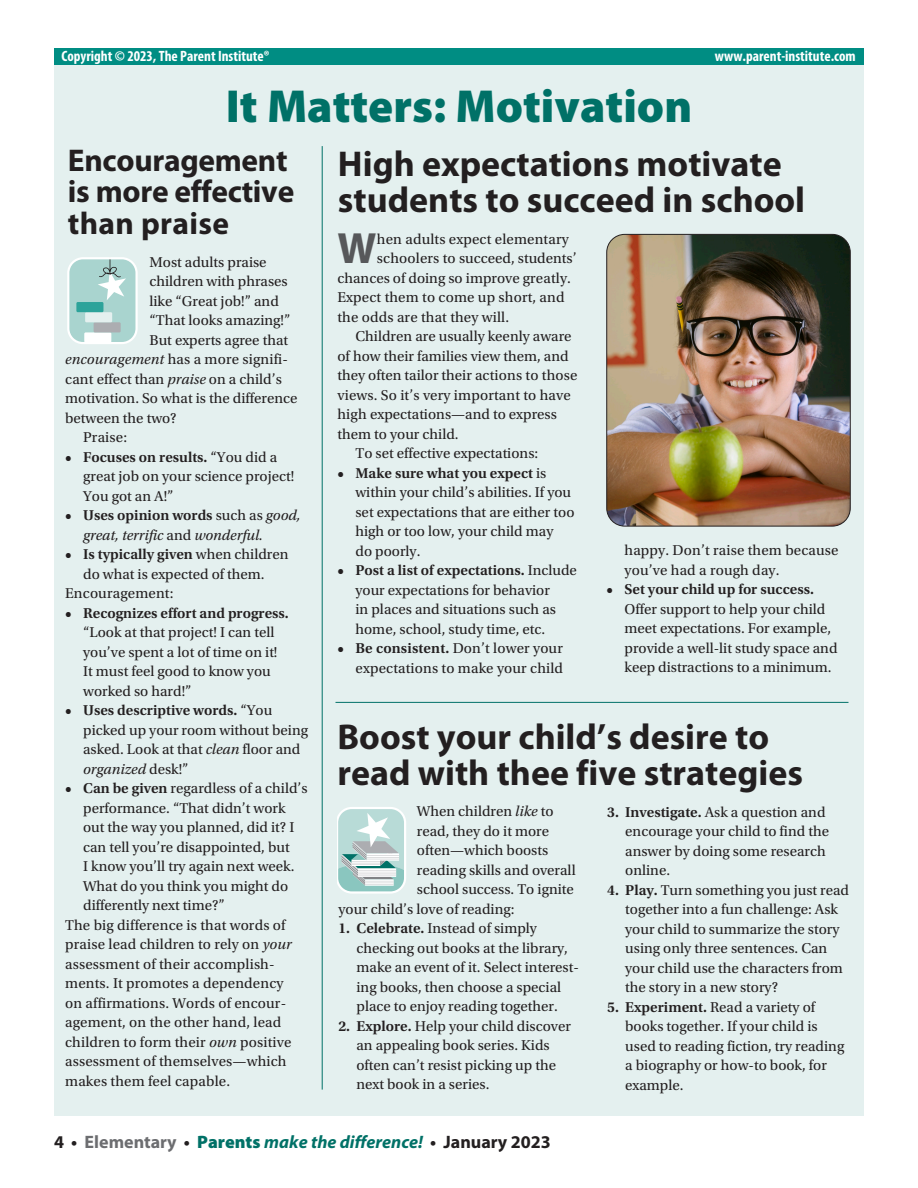
<style>
.page{position:relative;width:918px;height:1188px;background:#fff}
.page>*{position:absolute;margin:0;border:0;box-sizing:border-box;transform-origin:0 0}
.t1{font:900 46.5px "Myriad Pro";color:#007167}
.t2{font:700 43.95px "Myriad Pro";color:#57585a}
.t3{font:700 36px/36px "Myriad Pro";color:#231f20}
.t4{font:700 31.5px/31.5px "Myriad Pro";letter-spacing:-.01em;color:#231f20}
.t5{font:italic 700 18px "Myriad Pro";color:#007167}
.t6{font:15px/19.5px "Utopia Std";color:#231f20}
.t7{font:600 15px "Utopia Std";color:#231f20}
.t8{font:700 condensed 15px "Myriad Pro";color:#fff}
.t9{font:italic 15px/19.5px "Utopia Std";color:#231f20}
.s1{font-style:italic}
.s2{font-weight:600}
.s3{font-weight:600;font-style:normal}
.s4{font-style:normal}
.s5{font-weight:400}
.s6{font-style:normal;color:#231f20}
.s7{font-style:normal;color:#6c6d70}
.s8{font-weight:900;font-style:normal}
</style>
<div class="page">
<div style="left:54px;top:53px;width:810px;height:1063px;background:#e4f0ef"></div>
<hr style="left:336px;top:702px;width:513px;height:1px;background:#007167">
<hr style="left:322px;top:146px;width:1px;height:944px;background:#007167">
<svg style="left:67px;top:257px;width:71px;height:87px;background:#b7d8d5"></svg>
<svg style="left:337px;top:807px;width:69px;height:87px;background:#bfd8d6"></svg>
<div style="left:54px;top:49px;width:810px;height:16px;background:#008d83"></div>
<img style="left:607px;top:234px;width:243px;height:292px">
<div style="left:606px;top:234px;width:245px;height:292px;border:1px solid #231f20;border-radius:18px"></div>
<p class="t8" style="left:62px;top:46px;width:210px">Copyright © 2023, The Parent Institute®</p>
<p class="t8" style="left:715px;top:46px;width:142px">www.parent-institute.com</p>
<h1 class="t1" style="left:226px;top:75px;width:468px">It Matters: Motivation</h1>
<h3 class="t4" style="left:68px;top:143px;width:228px">Encouragement is more effective than praise</h3>
<p class="t6" style="left:150px;top:253px;width:119px">Most adults praise</p>
<p class="t6" style="left:150px;top:272px;width:140px">children with phrases</p>
<p class="t6" style="left:150px;top:292px;width:131px">like “Great job!” and</p>
<p class="t6" style="left:150px;top:311px;width:142px">“That looks amazing!”</p>
<p class="t6" style="left:150px;top:331px;width:140px">But experts agree that</p>
<p class="t6" style="left:65px;top:350px;width:224px"><span class="s1">encouragement</span> has a more signifi-</p>
<p class="t6" style="left:65px;top:370px;width:218px">cant effect than <span class="s1">praise</span> on a child’s</p>
<p class="t6" style="left:65px;top:389px;width:234px">motivation. So what is the difference</p>
<p class="t6" style="left:65px;top:409px;width:113px">between the two?</p>
<p class="t6" style="left:83px;top:428px;width:45px">Praise:</p>
<p class="t6" style="left:83px;top:448px;width:213px;text-indent:-18px"><span class="s2">• Focuses on results.</span> “You did a great job on your science project!<br>You got an A!”</p>
<p class="t9" style="left:83px;top:506px;width:219px;text-indent:-18px"><span class="s3">• Uses opinion words</span> <span class="s4">such as</span> good, great, terrific <span class="s4">and</span> wonderful.</p>
<p class="t7" style="left:65px;top:546px;width:225px">• Is typically given <span class="s5">when children</span></p>
<p class="t6" style="left:83px;top:565px;width:183px">do what is expected of them.</p>
<p class="t6" style="left:65px;top:584px;width:110px">Encouragement:</p>
<p class="t7" style="left:65px;top:605px;width:225px">• Recognizes effort and progress.</p>
<p class="t6" style="left:83px;top:623px;width:196px">“Look at that project! I can tell you’ve spent a lot of time on it!<br>It must feel good to know you worked so hard!”</p>
<p class="t6" style="left:83px;top:701px;width:226px;text-indent:-18px"><span class="s2">• Uses descriptive words.</span> “You picked up your room without being asked. Look at that <span class="s1">clean</span> floor and <span class="s1">organized</span> desk!”</p>
<p class="t6" style="left:65px;top:779px;width:244px"><span class="s2">• Can be given</span> regardless of a child’s</p>
<p class="t6" style="left:83px;top:799px;width:204px">performance. “That didn’t work</p>
<p class="t6" style="left:83px;top:818px;width:213px">out the way you planned, did it? I</p>
<p class="t6" style="left:83px;top:838px;width:208px">can tell you’re disappointed, but</p>
<p class="t6" style="left:83px;top:857px;width:213px">I know you’ll try again next week.</p>
<p class="t6" style="left:83px;top:877px;width:207px">What do you think you might do</p>
<p class="t6" style="left:83px;top:896px;width:143px">differently next time?”</p>
<p class="t6" style="left:65px;top:916px;width:222px">The big difference is that words of</p>
<p class="t6" style="left:65px;top:935px;width:228px">praise lead children to rely on <span class="s1">your</span></p>
<p class="t6" style="left:65px;top:955px;width:211px">assessment of their accomplish-</p>
<p class="t6" style="left:65px;top:974px;width:220px">ments. It promotes a dependency</p>
<p class="t6" style="left:65px;top:994px;width:223px">on affirmations. Words of encour-</p>
<p class="t6" style="left:65px;top:1013px;width:218px">agement, on the other hand, lead</p>
<p class="t6" style="left:65px;top:1033px;width:228px">children to form their <span class="s1">own</span> positive</p>
<p class="t6" style="left:65px;top:1052px;width:223px">assessment of themselves—which</p>
<p class="t6" style="left:65px;top:1072px;width:166px">makes them feel capable.</p>
<h3 class="t3" style="left:338px;top:144px;width:469px">High expectations motivate students to succeed in school</h3>
<h2 class="t2" style="left:338px;top:220px;width:41px">W</h2>
<p class="t6" style="left:377px;top:229px;width:193px">hen adults expect elementary</p>
<p class="t6" style="left:377px;top:249px;width:201px">schoolers to succeed, students’</p>
<p class="t6" style="left:338px;top:268px;width:235px">chances of doing so improve greatly.</p>
<p class="t6" style="left:338px;top:288px;width:229px">Expect them to come up short, and</p>
<p class="t6" style="left:338px;top:307px;width:173px">the odds are that they will.</p>
<p class="t6" style="left:356px;top:327px;width:218px">Children are usually keenly aware</p>
<p class="t6" style="left:338px;top:346px;width:233px">of how their families view them, and</p>
<p class="t6" style="left:338px;top:366px;width:242px">they often tailor their actions to those</p>
<p class="t6" style="left:338px;top:385px;width:235px">views. So it’s very important to have</p>
<p class="t6" style="left:338px;top:405px;width:221px">high expectations—and to express</p>
<p class="t6" style="left:338px;top:424px;width:123px">them to your child.</p>
<p class="t6" style="left:356px;top:444px;width:184px">To set effective expectations:</p>
<p class="t6" style="left:356px;top:463px;width:221px;text-indent:-18px"><span class="s2">• Make sure what you expect</span> is within your child’s abilities. If you set expectations that are either too high or too low, your child may<br>do poorly.</p>
<p class="t6" style="left:356px;top:561px;width:223px;text-indent:-18px"><span class="s2">• Post a list of expectations.</span> Include your expectations for behavior<br>in places and situations such as home, school, study time, etc.</p>
<p class="t6" style="left:338px;top:639px;width:227px;text-align:right"><span class="s2">• Be consistent.</span> Don’t lower your expectations to make your child</p>
<p class="t6" style="left:625px;top:541px;width:216px">happy. Don’t raise them because you’ve had a rough day.</p>
<p class="t7" style="left:607px;top:581px;width:209px">• Set your child up for success.</p>
<p class="t6" style="left:625px;top:600px;width:215px">Offer support to help your child meet expectations. For example, provide a well-lit study space and keep distractions to a minimum.</p>
<h3 class="t3" style="left:338px;top:718px;width:467px">Boost your child’s desire to read with thee five strategies</h3>
<p class="t6" style="left:625px;top:802px;width:205px;text-indent:-18px"><span class="s2">3. Investigate.</span> Ask a question and encourage your child to find the answer by doing some research online.</p>
<p class="t6" style="left:625px;top:880px;width:225px;text-indent:-18px"><span class="s2">4. Play.</span> Turn something you just read together into a fun challenge: Ask your child to summarize the story using only three sentences. Can your child use the characters from the story in a new story?</p>
<p class="t6" style="left:625px;top:997px;width:221px;text-indent:-18px"><span class="s2">5. Experiment.</span> Read a variety of books together. If your child is used to reading fiction, try reading a biography or how-to book, for example.</p>
<p class="t6" style="left:417px;top:802px;width:138px">When children <span class="s1">like</span> to</p>
<p class="t6" style="left:417px;top:821px;width:134px">read, they do it more</p>
<p class="t6" style="left:417px;top:841px;width:133px">often—which boosts</p>
<p class="t6" style="left:417px;top:860px;width:160px">reading skills and overall</p>
<p class="t6" style="left:417px;top:880px;width:158px">school success. To ignite</p>
<p class="t6" style="left:339px;top:899px;width:178px">your child’s love of reading:</p>
<p class="t6" style="left:357px;top:919px;width:224px;text-indent:-18px"><span class="s2">1. Celebrate.</span> Instead of simply checking out books at the library, make an event of it. Select interest&shy;ing books, then choose a special place to enjoy reading together.</p>
<p class="t6" style="left:357px;top:1016px;width:216px;text-indent:-18px"><span class="s2">2. Explore.</span> Help your child discover an appealing book series. Kids often can’t resist picking up the next book in a series.</p>
<p class="t5" style="left:54px;top:1130px;width:498px"><span class="s6">4 •</span> <span class="s7">Elementary</span> <span class="s6">•</span> <span class="s8">Parents</span> make the difference! <span class="s6">• January 2023</span></p>
</div>
